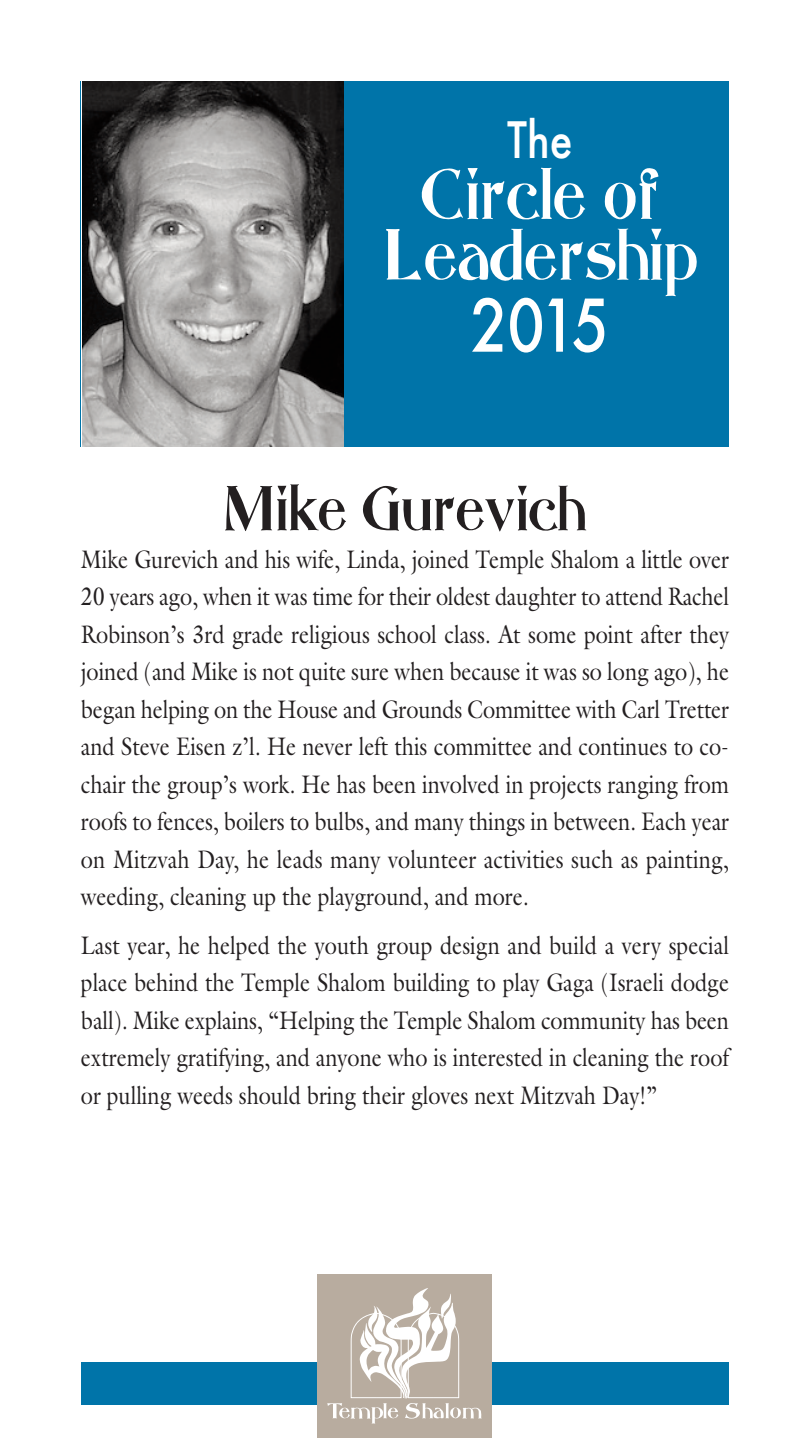
<style>
.page{position:relative;width:810px;height:1440px;background:#fff}
.page>*{position:absolute;margin:0;border:0;box-sizing:border-box;transform-origin:0 0}
.t1{font:70.5px/60.8px "Abbess";color:#fff;text-align:center;scale:.85 1}
.t2{font:500 70.5px "Futura";color:#fff;scale:.85 1}
.t3{font:61.5px "Abbess";color:#231f20;scale:.85 1}
.t4{font:500 48.75px "Futura";color:#fff;scale:.85 1}
.t5{font:25.5px/37.5px "Galliard";color:#231f20;text-align:justify;scale:.85 1}
</style>
<div class="page">
<div style="left:81px;top:81px;width:648px;height:366px;background:#0074a9"></div>
<img style="left:82px;top:81px;width:261px;height:366px">
<div style="left:81px;top:1362px;width:648px;height:42px;background:#0074a9"></div>
<div style="left:317px;top:1274px;width:174px;height:164px;background:#b8ac9f"></div>
<svg style="left:327px;top:1288px;width:155px;height:136px"></svg>
<h3 class="t4" style="left:507px;top:113px;width:79px">The</h3>
<h1 class="t1" style="left:382px;top:164px;width:372px">Circle of<br>Leadership</h1>
<h1 class="t2" style="left:471px;top:286px;width:165px">2015</h1>
<h2 class="t3" style="left:224px;top:473px;width:427px">Mike Gurevich</h2>
<p class="t5" style="left:81px;top:540px;width:764px">Mike Gurevich and his wife, Linda, joined Temple Shalom a little over 20 years ago, when it was time for their oldest daughter to attend Rachel Robinson’s 3rd grade religious school class. At some point after they joined (and Mike is not quite sure when because it was so long ago), he began helping on the House and Grounds Committee with Carl Tretter and Steve Eisen z’l. He never left this committee and continues to co&shy;chair the group’s work. He has been involved in projects ranging from roofs to fences, boilers to bulbs, and many things in between. Each year on Mitzvah Day, he leads many volunteer activities such as painting, weeding, cleaning up the playground, and more.</p>
<p class="t5" style="left:81px;top:926px;width:764px">Last year, he helped the youth group design and build a very special place behind the Temple Shalom building to play Gaga (Israeli dodge ball). Mike explains, “Helping the Temple Shalom community has been extremely gratifying, and anyone who is interested in cleaning the roof or pulling weeds should bring their gloves next Mitzvah Day!”</p>
</div>
